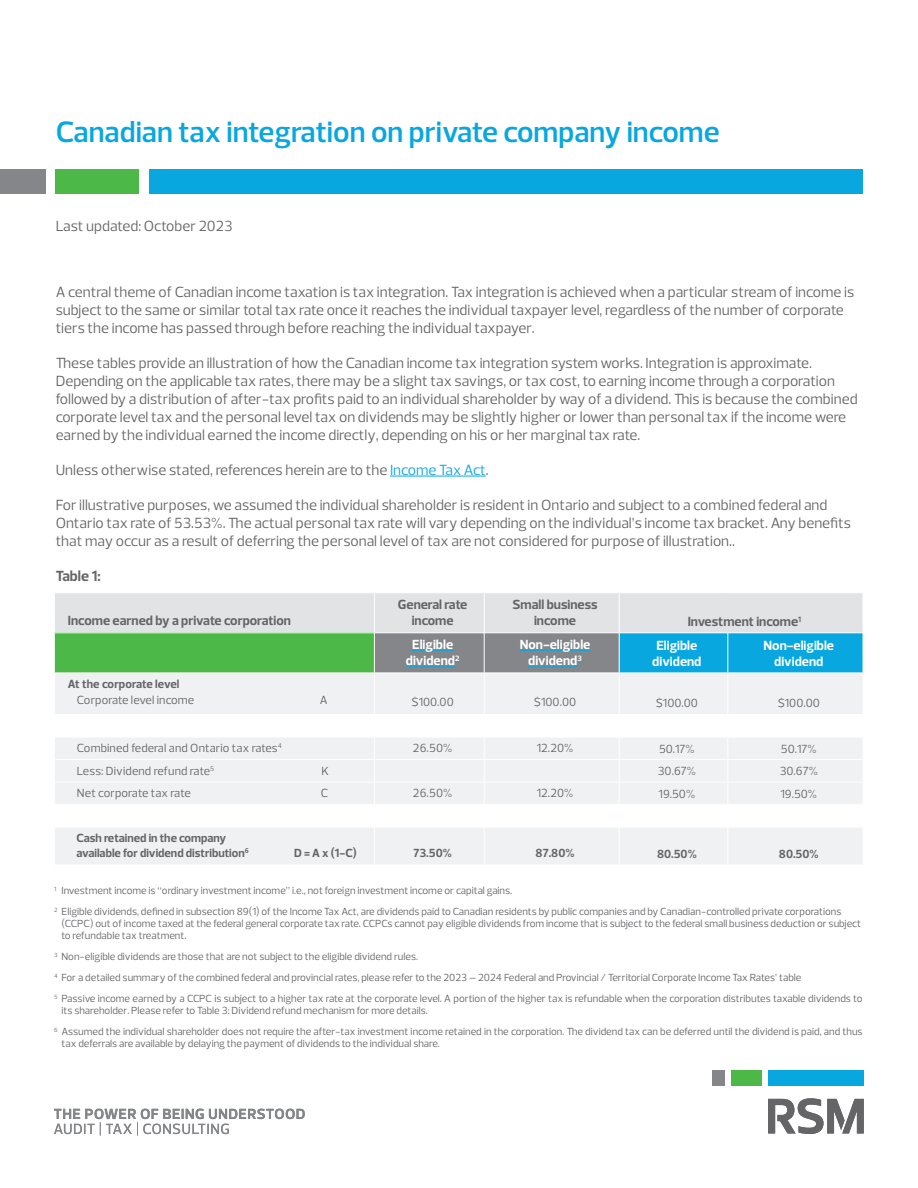
<style>
.page{position:relative;width:918px;height:1188px;background:#fff}
.page>*{position:absolute;margin:0;border:0;box-sizing:border-box;transform-origin:0 0}
.t1{font:600 30px "Prelo";color:#08a7e0}
.t2{font:15px/18px "Prelo";color:#656568}
.t3{font:700 15px "Prelo";color:#656568}
.t4{font:700 13.5px/16.5px "Prelo";color:#656568;text-align:center}
.t5{font:700 13.5px/16.5px "Prelo";color:#fff;text-align:center}
.t6{font:12px "Prelo";letter-spacing:.01em;color:#656568}
.t7{font:700 12px/15px "Prelo";color:#656568}
.t8{font:10.5px/21px "Prelo";color:#656568}
.s1{color:#08a7e0}
</style>
<div class="page">
<svg style="left:54px;top:1109px;width:251px;height:26px"></svg>
<div style="left:768px;top:1070px;width:96px;height:16px;background:#08a7e0"></div>
<div style="left:712px;top:1070px;width:12px;height:16px;background:#848689"></div>
<div style="left:731px;top:1070px;width:30px;height:16px;background:#4cb848"></div>
<svg style="left:768px;top:1098px;width:96px;height:36px"></svg>
<div style="left:55px;top:674px;width:807px;height:190px;background:#f0f1f2"></div>
<svg style="left:55px;top:715px;width:807px;height:112px;fill:#f0f1f2"></svg>
<hr style="left:54px;top:714px;width:320px;height:1px;background:#fff">
<hr style="left:374px;top:714px;width:110px;height:1px;background:#fff">
<hr style="left:484px;top:714px;width:135px;height:1px;background:#fff">
<hr style="left:54px;top:737px;width:320px;height:1px;background:#fff">
<hr style="left:374px;top:737px;width:110px;height:1px;background:#fff">
<hr style="left:484px;top:737px;width:135px;height:1px;background:#fff">
<hr style="left:54px;top:759px;width:320px;height:1px;background:#fff">
<hr style="left:374px;top:759px;width:110px;height:1px;background:#fff">
<hr style="left:484px;top:759px;width:135px;height:1px;background:#fff">
<hr style="left:54px;top:782px;width:320px;height:1px;background:#fff">
<hr style="left:374px;top:782px;width:110px;height:1px;background:#fff">
<hr style="left:484px;top:782px;width:135px;height:1px;background:#fff">
<hr style="left:54px;top:804px;width:320px;height:1px;background:#fff">
<hr style="left:374px;top:804px;width:110px;height:1px;background:#fff">
<hr style="left:484px;top:804px;width:135px;height:1px;background:#fff">
<hr style="left:54px;top:827px;width:320px;height:1px;background:#fff">
<hr style="left:374px;top:827px;width:110px;height:1px;background:#fff">
<hr style="left:484px;top:827px;width:135px;height:1px;background:#fff">
<hr style="left:374px;top:673px;width:1px;height:41px;background:#fff">
<hr style="left:484px;top:673px;width:1px;height:41px;background:#fff">
<hr style="left:619px;top:673px;width:1px;height:41px;background:#fff">
<hr style="left:619px;top:804px;width:109px;height:1px;background:#fff">
<hr style="left:374px;top:827px;width:1px;height:38px;background:#fff">
<hr style="left:484px;top:827px;width:1px;height:38px;background:#fff">
<hr style="left:619px;top:827px;width:109px;height:1px;background:#fff">
<hr style="left:619px;top:827px;width:1px;height:38px;background:#fff">
<hr style="left:728px;top:673px;width:1px;height:41px;background:#fff">
<hr style="left:728px;top:804px;width:135px;height:1px;background:#fff">
<hr style="left:728px;top:827px;width:135px;height:1px;background:#fff">
<hr style="left:728px;top:827px;width:1px;height:38px;background:#fff">
<hr style="left:619px;top:714px;width:109px;height:1px;background:#fff">
<hr style="left:619px;top:737px;width:109px;height:1px;background:#fff">
<svg style="left:374px;top:715px;width:1px;height:112px"></svg>
<svg style="left:484px;top:715px;width:1px;height:112px"></svg>
<hr style="left:619px;top:759px;width:109px;height:1px;background:#fff">
<svg style="left:619px;top:715px;width:1px;height:112px"></svg>
<hr style="left:619px;top:782px;width:109px;height:1px;background:#fff">
<hr style="left:728px;top:714px;width:135px;height:1px;background:#fff">
<hr style="left:728px;top:737px;width:135px;height:1px;background:#fff">
<hr style="left:728px;top:759px;width:135px;height:1px;background:#fff">
<svg style="left:728px;top:715px;width:1px;height:112px"></svg>
<hr style="left:728px;top:782px;width:135px;height:1px;background:#fff">
<svg style="left:54px;top:593px;width:809px;height:80px;background:#97c5b9"></svg>
<hr style="left:656px;top:651px;width:41px;height:1px;background:#08a7e0">
<hr style="left:652px;top:667px;width:49px;height:1px;background:#08a7e0">
<hr style="left:763px;top:651px;width:71px;height:1px;background:#08a7e0">
<hr style="left:774px;top:667px;width:49px;height:1px;background:#08a7e0">
<div style="left:149px;top:169px;width:714px;height:25px;background:#08a7e0"></div>
<div style="left:55px;top:169px;width:84px;height:25px;background:#4cb848"></div>
<div style="left:0;top:169px;width:46px;height:25px;background:#848689"></div>
<hr style="left:390px;top:476px;width:96px;height:1px;background:#08a7e0">
<h1 class="t1" style="left:56px;top:113px;width:665px">Canadian tax integration on private company income</h1>
<p class="t2" style="left:56px;top:217px;width:178px">Last updated: October 2023</p>
<p class="t2" style="left:56px;top:283px;width:800px">A central theme of Canadian income taxation is tax integration. Tax integration is achieved when a particular stream of income is subject to the same or similar total tax rate once it reaches the individual taxpayer level, regardless of the number of corporate tiers the income has passed through before reaching the individual taxpayer.</p>
<p class="t2" style="left:56px;top:354px;width:803px">These tables provide an illustration of how the Canadian income tax integration system works. Integration is approximate.<br>Depending on the applicable tax rates, there may be a slight tax savings, or tax cost, to earning income through a corporation followed by a distribution of after-tax profits paid to an individual shareholder by way of a dividend. This is because the combined corporate level tax and the personal level tax on dividends may be slightly higher or lower than personal tax if the income were earned by the individual earned the income directly, depending on his or her marginal tax rate.</p>
<p class="t2" style="left:56px;top:461px;width:435px">Unless otherwise stated, references herein are to the <span class="s1">Income Tax Act</span>.</p>
<p class="t2" style="left:56px;top:496px;width:797px">For illustrative purposes, we assumed the individual shareholder is resident in Ontario and subject to a combined federal and<br>Ontario tax rate of 53.53%. The actual personal tax rate will vary depending on the individual’s income tax bracket. Any benefits that may occur as a result of deferring the personal level of tax are not considered for purpose of illustration..</p>
<p class="t3" style="left:56px;top:566px;width:46px">Table 1:</p>
<p class="t4" style="left:68px;top:613px;width:225px">Income earned by a private corporation</p>
<p class="t4" style="left:398px;top:596px;width:71px">General rate income</p>
<p class="t4" style="left:512px;top:596px;width:87px">Small business income</p>
<p class="t4" style="left:688px;top:613px;width:115px">Investment income<sup>1</sup></p>
<p class="t5" style="left:406px;top:636px;width:55px">Eligible dividend<sup>2</sup></p>
<p class="t5" style="left:520px;top:636px;width:72px">Non-eligible dividend<sup>3</sup></p>
<p class="t5" style="left:652px;top:637px;width:51px">Eligible dividend</p>
<p class="t5" style="left:763px;top:637px;width:72px">Non-eligible dividend</p>
<p class="t7" style="left:68px;top:676px;width:113px">At the corporate level</p>
<p class="t6" style="left:77px;top:693px;width:119px">Corporate level income</p>
<p class="t6" style="left:320px;top:693px;width:9px">A</p>
<p class="t6" style="left:412px;top:695px;width:44px">$100.00</p>
<p class="t6" style="left:534px;top:695px;width:44px">$100.00</p>
<p class="t6" style="left:656px;top:695px;width:44px">$100.00</p>
<p class="t6" style="left:778px;top:695px;width:44px">$100.00</p>
<p class="t6" style="left:77px;top:741px;width:207px">Combined federal and Ontario tax rates<sup>4</sup></p>
<p class="t6" style="left:413px;top:741px;width:41px">26.50%</p>
<p class="t6" style="left:537px;top:741px;width:38px">12.20%</p>
<p class="t6" style="left:659px;top:741px;width:37px">50.17%</p>
<p class="t6" style="left:781px;top:741px;width:37px">50.17%</p>
<p class="t6" style="left:77px;top:763px;width:139px">Less: Dividend refund rate<sup>5</sup></p>
<p class="t6" style="left:321px;top:763px;width:9px">K</p>
<p class="t6" style="left:658px;top:764px;width:40px">30.67%</p>
<p class="t6" style="left:780px;top:764px;width:40px">30.67%</p>
<p class="t6" style="left:77px;top:786px;width:115px">Net corporate tax rate</p>
<p class="t6" style="left:321px;top:786px;width:9px">C</p>
<p class="t6" style="left:413px;top:786px;width:41px">26.50%</p>
<p class="t6" style="left:537px;top:786px;width:38px">12.20%</p>
<p class="t6" style="left:659px;top:786px;width:38px">19.50%</p>
<p class="t6" style="left:781px;top:786px;width:38px">19.50%</p>
<p class="t7" style="left:77px;top:831px;width:174px">Cash retained in the company available for dividend distribution<sup>6</sup></p>
<p class="t7" style="left:294px;top:846px;width:64px">D = A x (1-C)</p>
<p class="t7" style="left:413px;top:846px;width:40px">73.50%</p>
<p class="t7" style="left:536px;top:846px;width:40px">87.80%</p>
<p class="t7" style="left:657px;top:846px;width:41px">80.50%</p>
<p class="t7" style="left:779px;top:846px;width:41px">80.50%</p>
<p class="t8" style="left:54px;top:880px;width:789px"><sup>1</sup> Investment income is “ordinary investment income” i.e., not foreign investment income or capital gains.<br><sup>2</sup> Eligible dividends, defined in subsection 89(1) of the Income Tax Act, are dividends paid to Canadian residents by public companies and by Canadian-controlled private corporations</p>
<p class="t8" style="left:61px;top:918px;width:801px;line-height:12px">(CCPC) out of income taxed at the federal general corporate tax rate. CCPCs cannot pay eligible dividends from income that is subject to the federal small business deduction or subject to refundable tax treatment.</p>
<p class="t8" style="left:54px;top:946px;width:810px"><sup>3</sup> Non-eligible dividends are those that are not subject to the eligible dividend rules.<br><sup>4</sup> For a detailed summary of the combined federal and provincial rates, please refer to the 2023 – 2024 Federal and Provincial / Territorial Corporate Income Tax Rates’ table<br><sup>5</sup> Passive income earned by a CCPC is subject to a higher tax rate at the corporate level. A portion of the higher tax is refundable when the corporation distributes taxable dividends to</p>
<p class="t8" style="left:54px;top:1000px;width:810px;text-indent:7px">its shareholder. Please refer to Table 3: Dividend refund mechanism for more details.<br><sup>6</sup> Assumed the individual shareholder does not require the after-tax investment income retained in the corporation. The dividend tax can be deferred until the dividend is paid, and thus</p>
<p class="t8" style="left:61px;top:1033px;width:380px">tax deferrals are available by delaying the payment of dividends to the individual share.</p>
</div>
